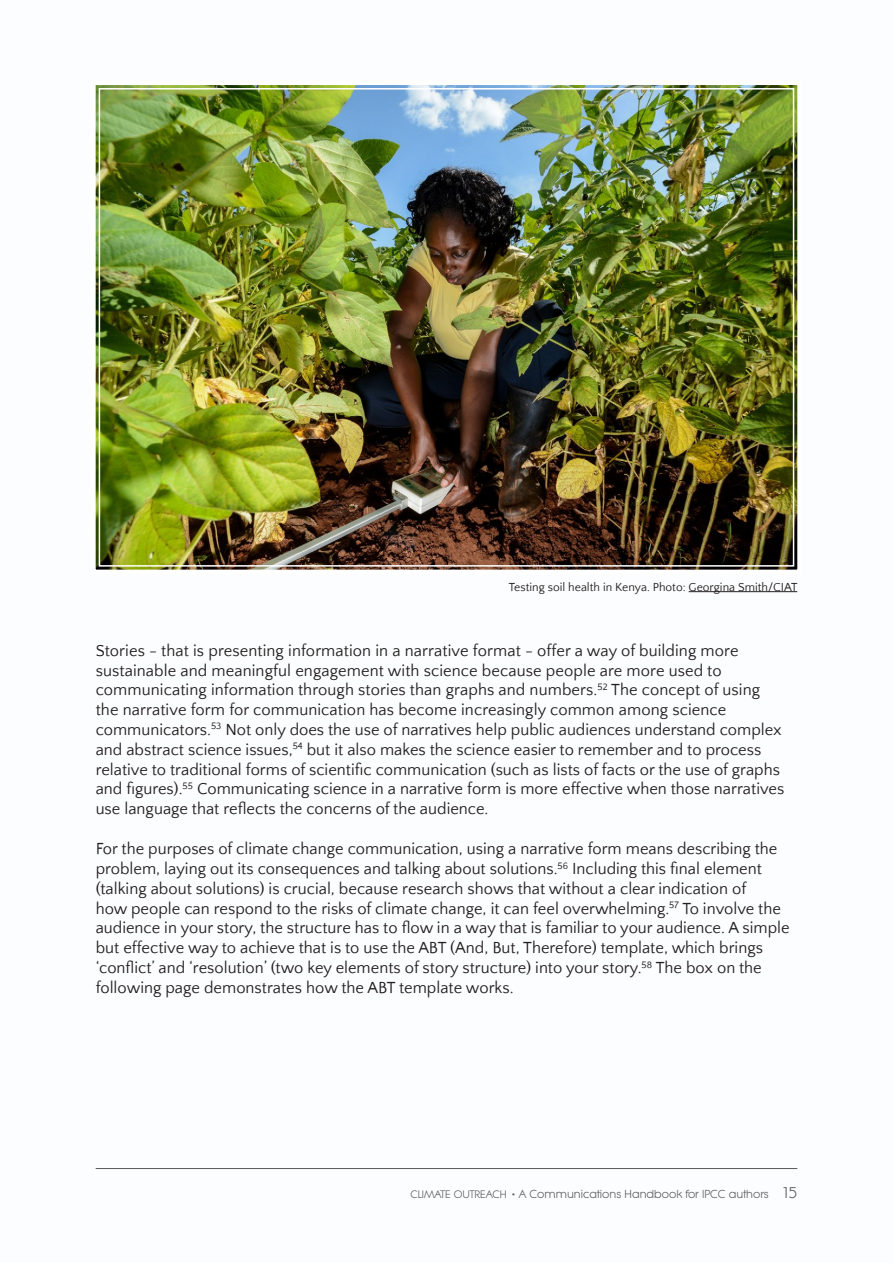
<style>
.page{position:relative;width:893px;height:1263px;background:#fff}
.page>*{position:absolute;margin:0;border:0;box-sizing:border-box;transform-origin:0 0}
.t1{font:16.5px/19.8px "Quattrocento Sans";color:#231f20}
.t2{font:12px "Quattrocento Sans";color:#231f20}
.t3{font:11.25px "Litera Serial";color:#57585a}
.s1{font-size:10.5px}
.s2{font-family:"Quattrocento Sans";font-weight:700;font-size:15px}
.s3{font-size:15px}
</style>
<div class="page">
<hr style="left:96px;top:1168px;width:701px;height:1px;background:#57585a">
<img style="left:95px;top:85px;width:703px;height:485px">
<div style="left:99px;top:88px;width:695px;height:479px;border:2px solid #fff"></div>
<hr style="left:689px;top:591px;width:108px;height:1px;background:#231f20">
<p class="t2" style="left:509px;top:581px;width:290px">Testing soil health in Kenya. Photo: Georgina Smith/CIAT</p>
<p class="t1" style="left:96px;top:641px;width:690px">Stories - that is presenting information in a narrative format - offer a way of building more sustainable and meaningful engagement with science because people are more used to communicating information through stories than graphs and numbers.<sup>52</sup> The concept of using the narrative form for communication has become increasingly common among science communicators.<sup>53</sup> Not only does the use of narratives help public audiences understand complex and abstract science issues,<sup>54</sup> but it also makes the science easier to remember and to process relative to traditional forms of scientific communication (such as lists of facts or the use of graphs and figures).<sup>55</sup> Communicating science in a narrative form is more effective when those narratives use language that reflects the concerns of the audience.</p>
<p class="t1" style="left:96px;top:839px;width:695px">For the purposes of climate change communication, using a narrative form means describing the problem, laying out its consequences and talking about solutions.<sup>56</sup> Including this final element (talking about solutions) is crucial, because research shows that without a clear indication of<br>how people can respond to the risks of climate change, it can feel overwhelming.<sup>57</sup> To involve the audience in your story, the structure has to flow in a way that is familiar to your audience. A simple but effective way to achieve that is to use the ABT (And, But, Therefore) template, which brings ‘conflict’ and ‘resolution’ (two key elements of story structure) into your story.<sup>58</sup> The box on the following page demonstrates how the ABT template works.</p>
<p class="t3" style="left:411px;top:1187px;width:388px"><span class="s1">CLIMATE OUTREACH</span> <span class="s2">•</span> A Communications Handbook for IPCC authors <span class="s3">15</span></p>
</div>
